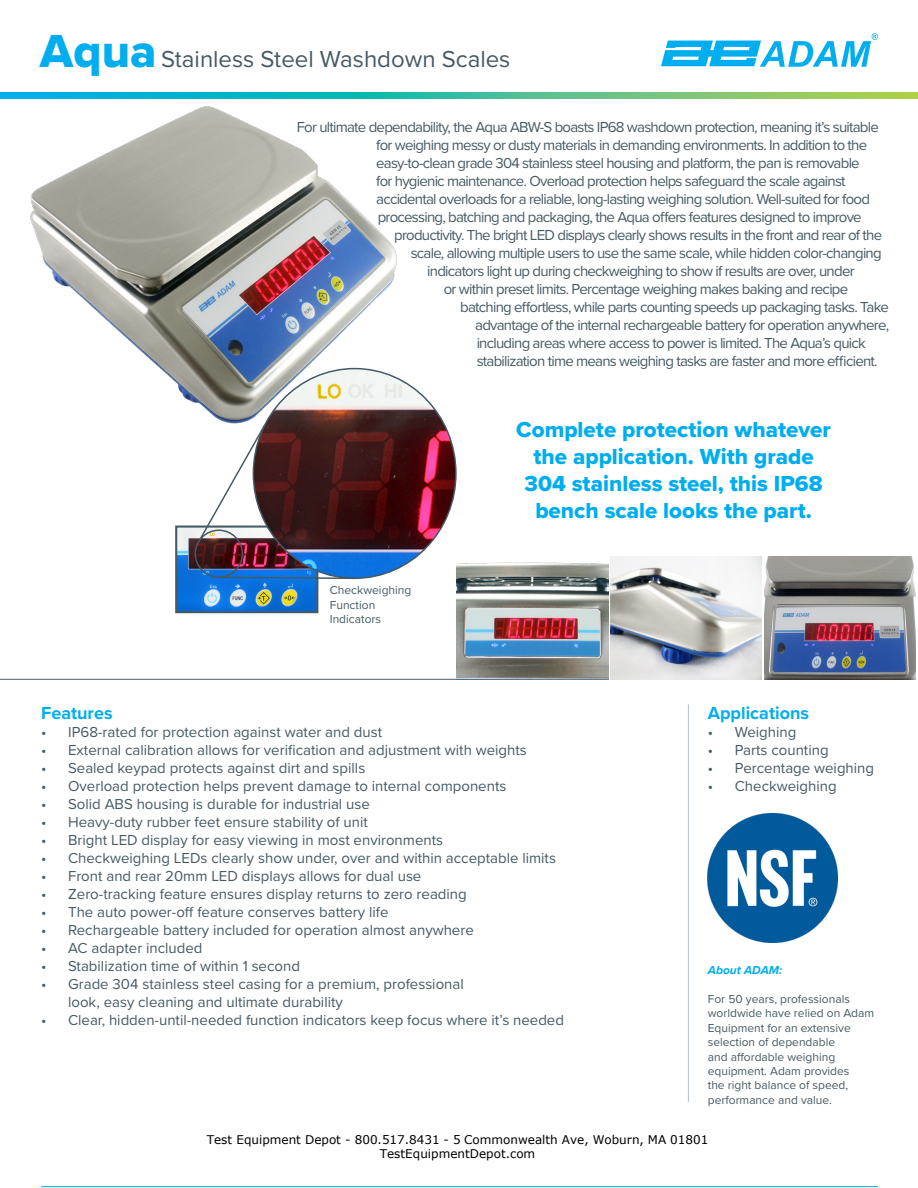
<style>
.page{position:relative;width:918px;height:1188px;background:#fff}
.page>*{position:absolute;margin:0;border:0;box-sizing:border-box;transform-origin:0 0}
.t1{font:24px "Proxima Nova";color:#465a64}
.t2{font:22.5px/27px "Proxima Nova Extrabld";color:#00aeef;text-align:center}
.t3{font:700 18px "Proxima Nova";color:#00aeef}
.t4{font:15px/18px "Proxima Nova";letter-spacing:-.05em;color:#465a64}
.t5{font:15px/18px "Proxima Nova";color:#465a64}
.t6{font:12px/14.4px "Proxima Nova";color:#465a64}
.t7{font:12px/14.4px "Verdana";color:#000;text-align:center}
.t8{font:italic 700 12px "Proxima Nova";color:#00aeef}
.s1{font-family:"Proxima Nova Extrabld";font-size:48px;color:#00aeef}
</style>
<div class="page">
<svg style="left:661px;top:33px;width:217px;height:34px"></svg>
<svg style="left:0;top:92px;width:918px;height:6px;background:#41bd9e"></svg>
<hr style="left:41px;top:1186px;width:837px;height:1px;background:#00aeef">
<hr style="left:0;top:679px;width:457px;height:1px;background:#465a64">
<hr style="left:688px;top:705px;width:1px;height:397px;background:#b2bfc6">
<img style="left:764px;top:556px;width:152px;height:123px">
<img style="left:610px;top:557px;width:152px;height:122px">
<img style="left:30px;top:106px;width:367px;height:317px">
<img style="left:457px;top:562px;width:151px;height:117px">
<img style="left:178px;top:529px;width:137px;height:81px">
<div style="left:175px;top:526px;width:143px;height:87px;border:2px solid #465a64"></div>
<img style="left:253px;top:369px;width:201px;height:209px">
<div style="left:195px;top:530px;width:48px;height:48px;border:2px solid #465a64;border-radius:50%"></div>
<svg style="left:197px;top:423px;width:70px;height:120px"></svg>
<svg style="left:217px;top:576px;width:139px;height:4px"></svg>
<img style="left:708px;top:814px;width:129px;height:129px">
<h1 class="t1" style="left:40px;top:41px;width:472px"><span class="s1">Aqua</span> Stainless Steel Washdown Scales</h1>
<p class="t4" style="left:376px;top:118px;width:504px;text-indent:-80px">For ultimate dependability, the Aqua ABW-S boasts IP68 washdown protection, meaning it’s suitable for weighing messy or dusty materials in demanding environments. In addition to the easy-to-clean grade 304 stainless steel housing and platform, the pan is removable for hygienic maintenance. Overload protection helps safeguard the scale against accidental overloads for a reliable, long-lasting weighing solution. Well-suited for food processing, batching and packaging, the Aqua offers features designed to improve</p>
<p class="t4" style="left:394px;top:226px;width:489px">productivity. The bright LED displays clearly shows results in the front and rear of the</p>
<p class="t4" style="left:411px;top:244px;width:473px">scale, allowing multiple users to use the same scale, while hidden color-changing</p>
<p class="t4" style="left:427px;top:262px;width:429px">indicators light up during checkweighing to show if results are over, under</p>
<p class="t4" style="left:444px;top:280px;width:406px">or within preset limits. Percentage weighing makes baking and recipe</p>
<p class="t4" style="left:460px;top:298px;width:430px">batching effortless, while parts counting speeds up packaging tasks. Take</p>
<p class="t4" style="left:475px;top:316px;width:415px">advantage of the internal rechargeable battery for operation anywhere,</p>
<p class="t4" style="left:477px;top:334px;width:391px">including areas where access to power is limited. The Aqua’s quick</p>
<p class="t4" style="left:477px;top:352px;width:402px">stabilization time means weighing tasks are faster and more efficient.</p>
<p class="t6" style="left:330px;top:582px;width:83px">Checkweighing<br>Function<br>Indicators</p>
<h2 class="t2" style="left:516px;top:416px;width:316px">Complete protection whatever the application. With grade<br>304 stainless steel, this IP68 bench scale looks the part.</h2>
<p class="t3" style="left:41px;top:699px;width:73px">Features</p>
<p class="t5" style="left:41px;top:722px;width:343px">• IP68-rated for protection against water and dust</p>
<p class="t5" style="left:41px;top:740px;width:487px">• External calibration allows for verification and adjustment with weights</p>
<p class="t5" style="left:41px;top:758px;width:326px">• Sealed keypad protects against dirt and spills</p>
<p class="t5" style="left:41px;top:776px;width:467px">• Overload protection helps prevent damage to internal components</p>
<p class="t5" style="left:41px;top:794px;width:330px">• Solid ABS housing is durable for industrial use</p>
<p class="t5" style="left:41px;top:812px;width:328px">• Heavy-duty rubber feet ensure stability of unit</p>
<p class="t5" style="left:41px;top:830px;width:403px">• Bright LED display for easy viewing in most environments</p>
<p class="t5" style="left:41px;top:848px;width:516px">• Checkweighing LEDs clearly show under, over and within acceptable limits</p>
<p class="t5" style="left:41px;top:866px;width:382px">• Front and rear 20mm LED displays allows for dual use</p>
<p class="t5" style="left:41px;top:884px;width:427px">• Zero-tracking feature ensures display returns to zero reading</p>
<p class="t5" style="left:41px;top:902px;width:349px">• The auto power-off feature conserves battery life</p>
<p class="t5" style="left:41px;top:920px;width:434px">• Rechargeable battery included for operation almost anywhere</p>
<p class="t5" style="left:41px;top:938px;width:163px">• AC adapter included</p>
<p class="t5" style="left:41px;top:956px;width:260px">• Stabilization time of within 1 second</p>
<p class="t5" style="left:68px;top:974px;width:397px;text-indent:-27px">• Grade 304 stainless steel casing for a premium, professional look, easy cleaning and ultimate durability</p>
<p class="t5" style="left:41px;top:1010px;width:524px">• Clear, hidden-until-needed function indicators keep focus where it’s needed</p>
<p class="t3" style="left:708px;top:699px;width:103px">Applications</p>
<p class="t5" style="left:708px;top:722px;width:90px">• Weighing</p>
<p class="t5" style="left:708px;top:740px;width:122px">• Parts counting</p>
<p class="t5" style="left:708px;top:758px;width:168px">• Percentage weighing</p>
<p class="t5" style="left:708px;top:776px;width:130px">• Checkweighing</p>
<p class="t8" style="left:708px;top:961px;width:76px">About ADAM:</p>
<p class="t6" style="left:708px;top:991px;width:168px">For 50 years, professionals worldwide have relied on Adam<br>Equipment for an extensive selection of dependable<br>and affordable weighing equipment. Adam provides<br>the right balance of speed, performance and value.</p>
<p class="t7" style="left:207px;top:1132px;width:503px">Test Equipment Depot - 800.517.8431 - 5 Commonwealth Ave, Woburn, MA 01801<br>TestEquipmentDepot.com</p>
</div>
